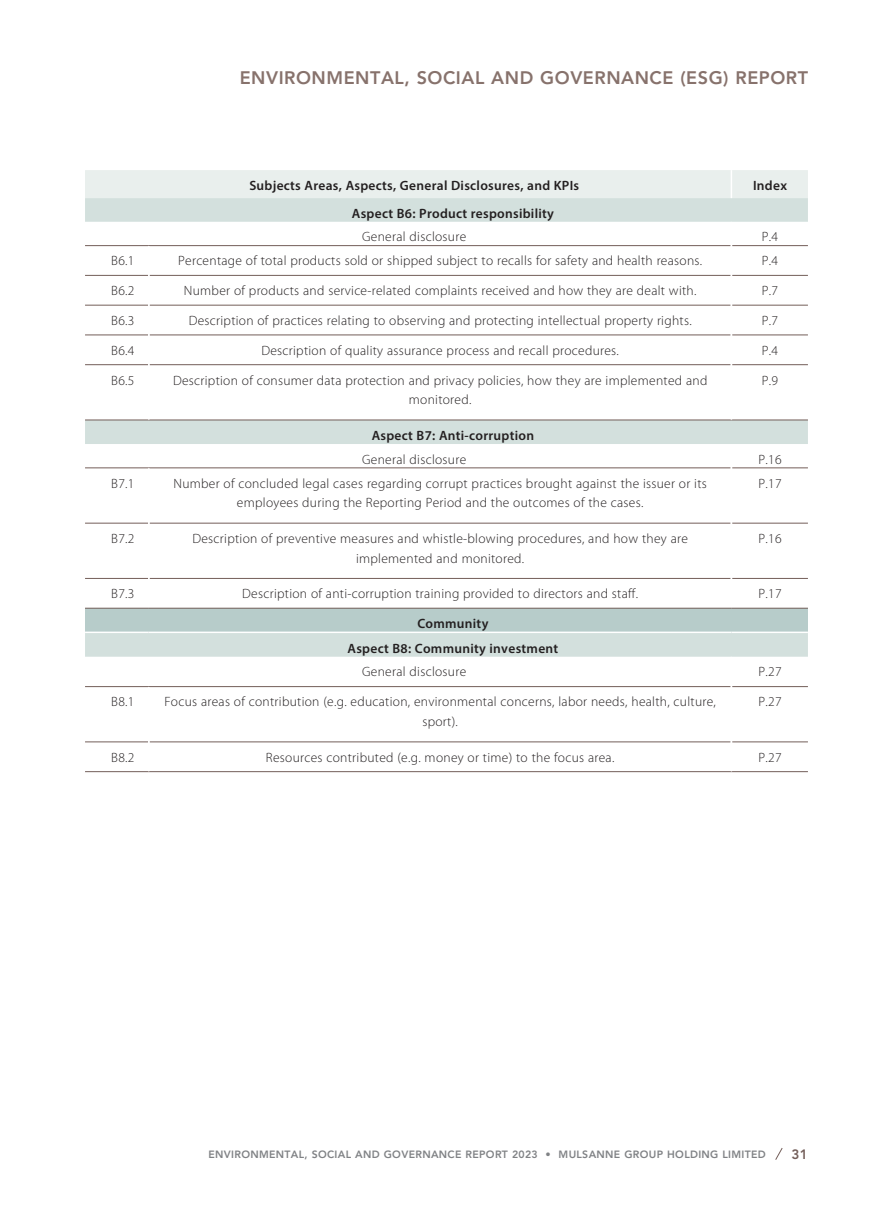
<style>
.page{position:relative;width:893px;height:1212px;background:#fff}
.page>*{position:absolute;margin:0;border:0;box-sizing:border-box;transform-origin:0 0}
.t1{font:800 18px "Avenir LT Std";letter-spacing:.03em;color:#87726c}
.t2{font:300 13.5px/19.5px "Myriad Pro";letter-spacing:.02em;color:#231f20;text-align:center}
.t3{font:600 13.5px/24.5px "Myriad Pro";letter-spacing:.02em;color:#231f20;text-align:center}
.t4{font:800 13.5px "Avenir LT Std";color:#735e59}
.t5{font:800 10.5px "Avenir LT Std";letter-spacing:.03em;color:#808285}
</style>
<div class="page">
<svg style="left:775px;top:1148px;width:8px;height:12px"></svg>
<div style="left:85px;top:198px;width:723px;height:24px;background:#d3e0dd"></div>
<svg style="left:85px;top:246px;width:723px;height:497px"></svg>
<div style="left:85px;top:608px;width:723px;height:24px;background:#b7ccca"></div>
<hr style="left:85px;top:245px;width:64px;height:1px;background:#735e59">
<hr style="left:149px;top:245px;width:582px;height:1px;background:#735e59">
<hr style="left:732px;top:245px;width:76px;height:1px;background:#735e59">
<hr style="left:85px;top:275px;width:63px;height:1px;background:#735e59">
<hr style="left:150px;top:275px;width:581px;height:1px;background:#735e59">
<hr style="left:732px;top:275px;width:76px;height:1px;background:#735e59">
<hr style="left:85px;top:305px;width:63px;height:1px;background:#735e59">
<hr style="left:150px;top:305px;width:581px;height:1px;background:#735e59">
<hr style="left:732px;top:305px;width:76px;height:1px;background:#735e59">
<hr style="left:85px;top:335px;width:63px;height:1px;background:#735e59">
<hr style="left:150px;top:335px;width:581px;height:1px;background:#735e59">
<hr style="left:732px;top:335px;width:76px;height:1px;background:#735e59">
<hr style="left:85px;top:364px;width:63px;height:1px;background:#735e59">
<hr style="left:150px;top:364px;width:581px;height:1px;background:#735e59">
<hr style="left:732px;top:364px;width:76px;height:1px;background:#735e59">
<hr style="left:85px;top:420px;width:64px;height:1px;background:#735e59">
<hr style="left:149px;top:420px;width:582px;height:1px;background:#735e59">
<hr style="left:731px;top:420px;width:77px;height:1px;background:#735e59">
<hr style="left:85px;top:467px;width:64px;height:1px;background:#735e59">
<hr style="left:149px;top:467px;width:582px;height:1px;background:#735e59">
<hr style="left:732px;top:467px;width:76px;height:1px;background:#735e59">
<hr style="left:85px;top:523px;width:63px;height:1px;background:#735e59">
<hr style="left:150px;top:523px;width:581px;height:1px;background:#735e59">
<hr style="left:732px;top:523px;width:76px;height:1px;background:#735e59">
<hr style="left:85px;top:578px;width:63px;height:1px;background:#735e59">
<hr style="left:150px;top:578px;width:581px;height:1px;background:#735e59">
<hr style="left:732px;top:578px;width:76px;height:1px;background:#735e59">
<hr style="left:85px;top:686px;width:64px;height:1px;background:#735e59">
<hr style="left:149px;top:686px;width:582px;height:1px;background:#735e59">
<hr style="left:732px;top:686px;width:76px;height:1px;background:#735e59">
<hr style="left:85px;top:741px;width:63px;height:1px;background:#735e59">
<hr style="left:85px;top:771px;width:64px;height:1px;background:#735e59">
<hr style="left:150px;top:741px;width:581px;height:1px;background:#735e59">
<hr style="left:149px;top:771px;width:582px;height:1px;background:#735e59">
<hr style="left:732px;top:741px;width:76px;height:1px;background:#735e59">
<hr style="left:731px;top:771px;width:77px;height:1px;background:#735e59">
<div style="left:85px;top:170px;width:723px;height:28px;background:#e9efed"></div>
<hr style="left:148px;top:246px;width:2px;height:29px;background:#fff">
<svg style="left:731px;top:246px;width:1px;height:29px"></svg>
<hr style="left:148px;top:275px;width:2px;height:30px;background:#fff">
<hr style="left:731px;top:275px;width:1px;height:30px;background:#fff">
<hr style="left:148px;top:305px;width:2px;height:30px;background:#fff">
<hr style="left:731px;top:305px;width:1px;height:30px;background:#fff">
<hr style="left:148px;top:335px;width:2px;height:30px;background:#fff">
<hr style="left:731px;top:335px;width:1px;height:30px;background:#fff">
<hr style="left:148px;top:365px;width:2px;height:55px;background:#fff">
<hr style="left:731px;top:365px;width:1px;height:55px;background:#fff">
<svg style="left:731px;top:444px;width:1px;height:24px"></svg>
<hr style="left:148px;top:468px;width:2px;height:55px;background:#fff">
<hr style="left:731px;top:468px;width:1px;height:55px;background:#fff">
<hr style="left:148px;top:523px;width:2px;height:55px;background:#fff">
<hr style="left:731px;top:523px;width:1px;height:55px;background:#fff">
<hr style="left:148px;top:578px;width:2px;height:30px;background:#fff">
<hr style="left:731px;top:578px;width:1px;height:30px;background:#fff">
<hr style="left:731px;top:657px;width:1px;height:30px;background:#fff">
<hr style="left:148px;top:687px;width:2px;height:55px;background:#fff">
<hr style="left:731px;top:687px;width:1px;height:55px;background:#fff">
<hr style="left:148px;top:742px;width:2px;height:29px;background:#fff">
<hr style="left:85px;top:631px;width:64px;height:2px;background:#fff">
<hr style="left:149px;top:631px;width:582px;height:2px;background:#fff">
<hr style="left:731px;top:631px;width:77px;height:2px;background:#fff">
<hr style="left:85px;top:608px;width:64px;height:1px;background:#735e59">
<hr style="left:149px;top:608px;width:582px;height:1px;background:#735e59">
<hr style="left:731px;top:608px;width:77px;height:1px;background:#735e59">
<h1 class="t1" style="left:240px;top:67px;width:570px">ENVIRONMENTAL, SOCIAL AND GOVERNANCE (ESG) REPORT</h1>
<p class="t3" style="left:249px;top:172px;width:331px">Subjects Areas, Aspects, General Disclosures, and KPIs</p>
<p class="t3" style="left:753px;top:172px;width:35px">Index</p>
<p class="t3" style="left:352px;top:200px;width:204px">Aspect B6: Product responsibility</p>
<p class="t2" style="left:362px;top:227px;width:106px">General disclosure</p>
<p class="t2" style="left:762px;top:227px;width:18px">P.4</p>
<p class="t2" style="left:111px;top:251px;width:25px">B6.1</p>
<p class="t2" style="left:178px;top:251px;width:526px">Percentage of total products sold or shipped subject to recalls for safety and health reasons.</p>
<p class="t2" style="left:762px;top:251px;width:18px">P.4</p>
<p class="t2" style="left:111px;top:281px;width:25px">B6.2</p>
<p class="t2" style="left:184px;top:281px;width:514px">Number of products and service-related complaints received and how they are dealt with.</p>
<p class="t2" style="left:762px;top:281px;width:18px">P.7</p>
<p class="t2" style="left:111px;top:311px;width:25px">B6.3</p>
<p class="t2" style="left:189px;top:311px;width:505px">Description of practices relating to observing and protecting intellectual property rights.</p>
<p class="t2" style="left:762px;top:311px;width:18px">P.7</p>
<p class="t2" style="left:111px;top:341px;width:25px">B6.4</p>
<p class="t2" style="left:261px;top:341px;width:359px">Description of quality assurance process and recall procedures.</p>
<p class="t2" style="left:762px;top:341px;width:18px">P.4</p>
<p class="t2" style="left:111px;top:370px;width:25px">B6.5</p>
<p class="t2" style="left:173px;top:370px;width:536px">Description of consumer data protection and privacy policies, how they are implemented and monitored.</p>
<p class="t2" style="left:762px;top:370px;width:18px">P.9</p>
<p class="t3" style="left:372px;top:423px;width:164px">Aspect B7: Anti-corruption</p>
<p class="t2" style="left:362px;top:450px;width:106px">General disclosure</p>
<p class="t2" style="left:758px;top:450px;width:25px">P.16</p>
<p class="t2" style="left:111px;top:474px;width:25px">B7.1</p>
<p class="t2" style="left:173px;top:474px;width:535px">Number of concluded legal cases regarding corrupt practices brought against the issuer or its employees during the Reporting Period and the outcomes of the cases.</p>
<p class="t2" style="left:758px;top:474px;width:25px">P.17</p>
<p class="t2" style="left:111px;top:529px;width:25px">B7.2</p>
<p class="t2" style="left:192px;top:529px;width:497px">Description of preventive measures and whistle-blowing procedures, and how they are implemented and monitored.</p>
<p class="t2" style="left:758px;top:529px;width:25px">P.16</p>
<p class="t2" style="left:111px;top:584px;width:25px">B7.3</p>
<p class="t2" style="left:242px;top:584px;width:397px">Description of anti-corruption training provided to directors and staff.</p>
<p class="t2" style="left:758px;top:584px;width:25px">P.17</p>
<p class="t3" style="left:347px;top:611px;width:212px">Community<br>Aspect B8: Community investment</p>
<p class="t2" style="left:362px;top:662px;width:106px">General disclosure</p>
<p class="t2" style="left:758px;top:662px;width:25px">P.27</p>
<p class="t2" style="left:111px;top:692px;width:25px">B8.1</p>
<p class="t2" style="left:164px;top:692px;width:553px">Focus areas of contribution (e.g. education, environmental concerns, labor needs, health, culture, sport).</p>
<p class="t2" style="left:758px;top:692px;width:25px">P.27</p>
<p class="t2" style="left:111px;top:748px;width:25px">B8.2</p>
<p class="t2" style="left:266px;top:748px;width:350px">Resources contributed (e.g. money or time) to the focus area.</p>
<p class="t2" style="left:758px;top:748px;width:25px">P.27</p>
<p class="t5" style="left:208px;top:1148px;width:559px">ENVIRONMENTAL, SOCIAL AND GOVERNANCE REPORT 2023 • MULSANNE GROUP HOLDING LIMITED</p>
<p class="t4" style="left:791px;top:1146px;width:18px">31</p>
</div>
